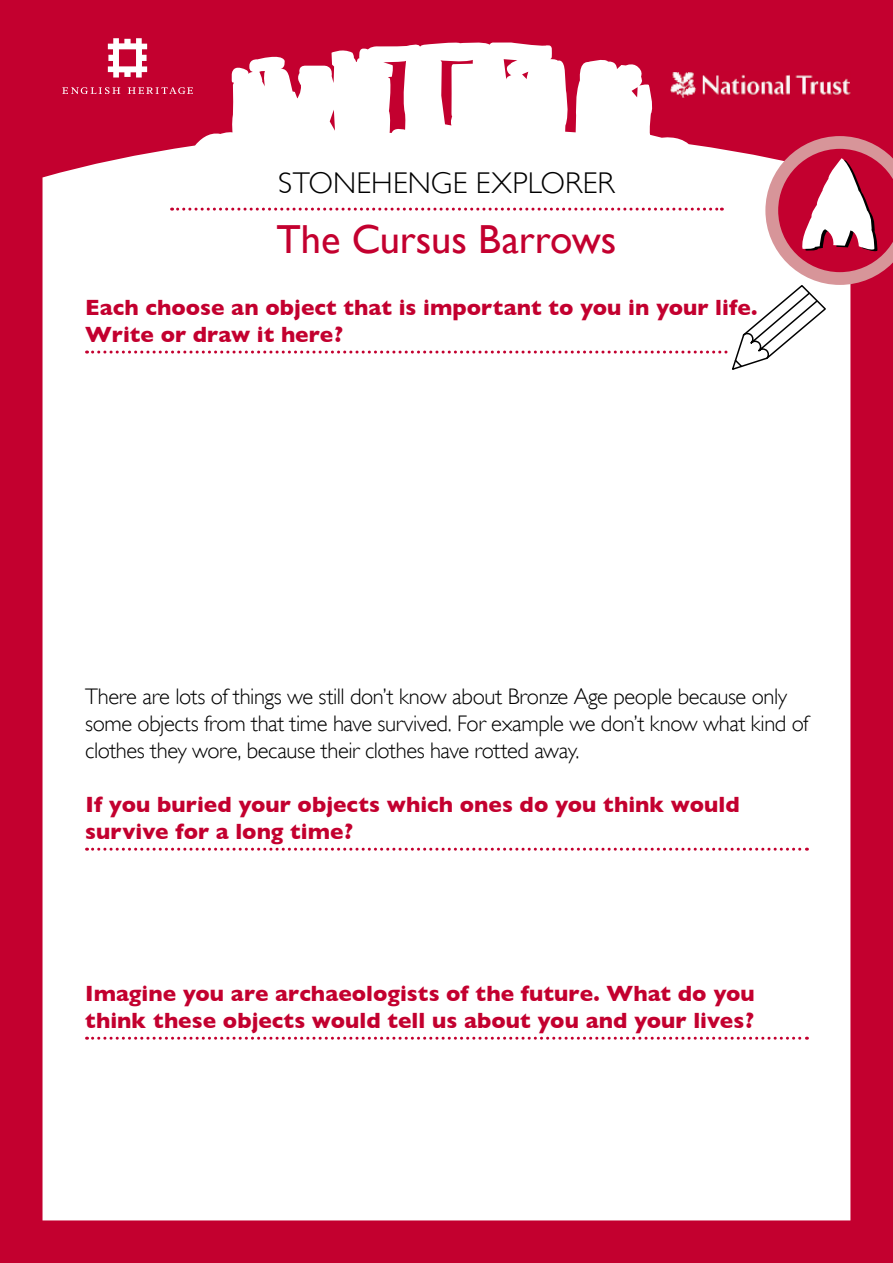
<style>
.page{position:relative;width:893px;height:1263px;background:#c3002f}
.page>*{position:absolute;margin:0;border:0;box-sizing:border-box;transform-origin:0 0}
.t1{font:40.5px "Gill Sans";letter-spacing:-.005em;color:#c3002f}
.t2{font:300 30px "Gill Sans";letter-spacing:.005em;color:#000}
.t3{font:700 22.5px/27px "Gill Sans";color:#c3002f}
.t4{font:300 22.5px/27px "Gill Sans";letter-spacing:-.02em;color:#000}
</style>
<div class="page">
<div style="left:43px;top:42px;width:807px;height:1178px;background:#fff"></div>
<svg style="left:87px;top:848px;width:720px;height:3px"></svg>
<svg style="left:87px;top:1037px;width:720px;height:3px"></svg>
<svg style="left:87px;top:136px;width:806px;height:235px;background:#f7e4e8"></svg>
<svg style="left:62px;top:87px;width:58px;height:7px"></svg>
<svg style="left:128px;top:87px;width:65px;height:7px"></svg>
<svg style="left:108px;top:38px;width:39px;height:40px"></svg>
<h2 class="t2" style="left:278px;top:165px;width:338px">STONEHENGE EXPLORER</h2>
<h1 class="t1" style="left:277px;top:215px;width:341px">The Cursus Barrows</h1>
<p class="t3" style="left:85px;top:293px;width:674px">Each choose an object that is important to you in your life.<br>Write or draw it here?</p>
<p class="t4" style="left:85px;top:683px;width:725px">There are lots of things we still don’t know about Bronze Age people because only some objects from that time have survived. For example we don’t know what kind of clothes they wore, because their clothes have rotted away.</p>
<p class="t3" style="left:85px;top:790px;width:656px">If you buried your objects which ones do you think would survive for a long time?</p>
<p class="t3" style="left:85px;top:979px;width:671px">Imagine you are archaeologists of the future. What do you think these objects would tell us about you and your lives?</p>
</div>
